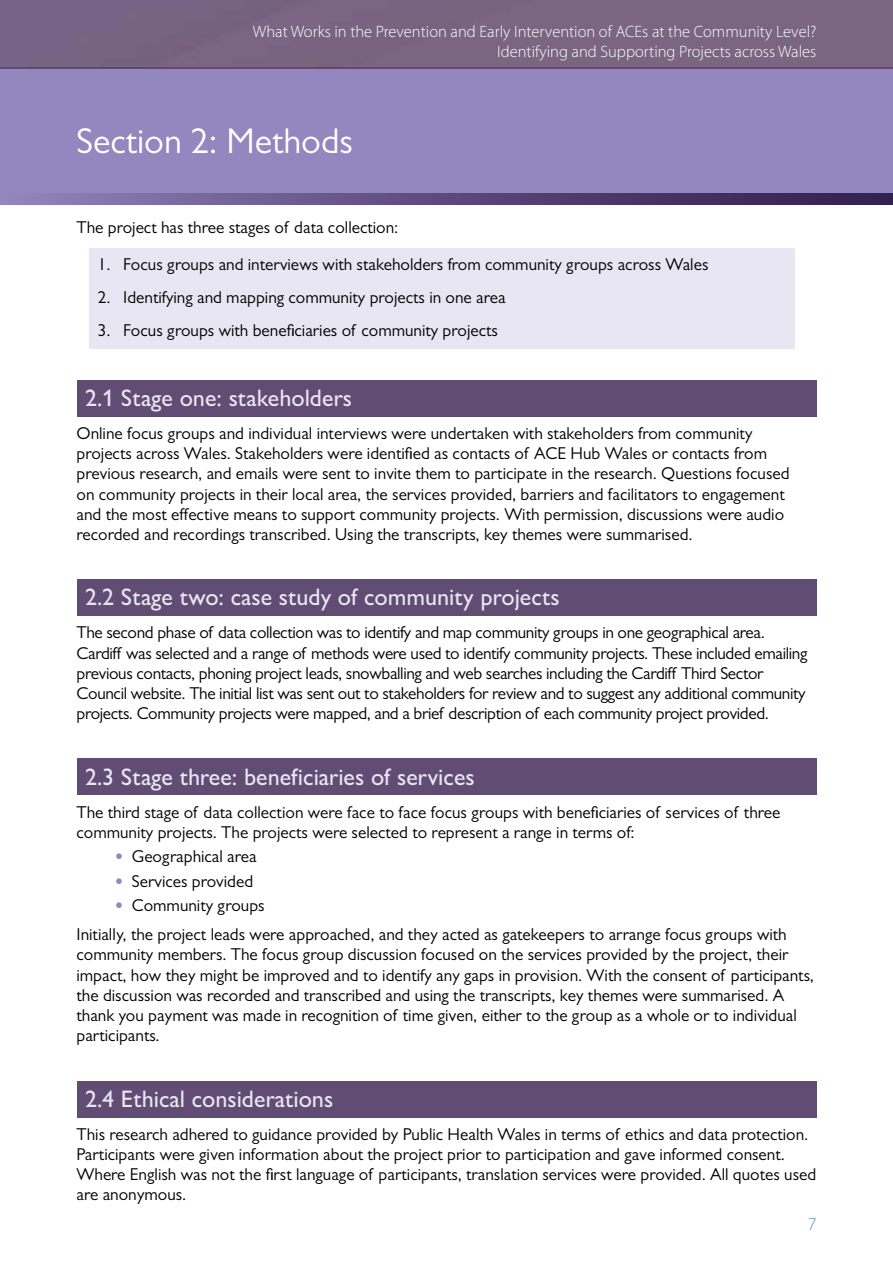
<style>
.page{position:relative;width:893px;height:1263px;background:#fff}
.page>*{position:absolute;margin:0;border:0;box-sizing:border-box;transform-origin:0 0}
.t1{font:36px "Gill Sans";color:#fff}
.t2{font:500 24px "Gill Sans Nova";color:#e9e6f4}
.t3{font:300 18px "Myriad Pro";color:#5095a5}
.t4{font:17.25px/20.2px "Gill Sans";color:#000}
.t5{font:17.25px/20.2px "Gill Sans";letter-spacing:-.02em;color:#000}
.t6{font:300 16.5px/19.8px "Myriad Pro";color:#fff;text-align:right}
.s1{font-weight:700;color:#9486be}
</style>
<div class="page">
<div style="left:0;top:68px;width:893px;height:127px;background:#9486be"></div>
<svg style="left:0;top:193px;width:893px;height:12px"></svg>
<div style="left:0;top:0;width:893px;height:68px;background:#7a6681"></div>
<div style="left:89px;top:248px;width:706px;height:35px;background:#e9e6f4"></div>
<div style="left:89px;top:281px;width:706px;height:35px;background:#e9e6f4"></div>
<div style="left:89px;top:314px;width:706px;height:35px;background:#e9e6f4"></div>
<div style="left:77px;top:380px;width:739px;height:36px;background:#614c74"></div>
<div style="left:77px;top:579px;width:739px;height:37px;background:#614c74"></div>
<div style="left:77px;top:759px;width:739px;height:36px;background:#614c74"></div>
<div style="left:77px;top:1081px;width:739px;height:36px;background:#614c74"></div>
<p class="t6" style="left:253px;top:21px;width:565px">What Works in the Prevention and Early Intervention of ACEs at the Community Level?<br>Identifying and Supporting Projects across Wales</p>
<h1 class="t1" style="left:77px;top:120px;width:278px">Section 2: Methods</h1>
<p class="t4" style="left:77px;top:217px;width:323px">The project has three stages of data collection:</p>
<p class="t4" style="left:98px;top:254px;width:612px">1. Focus groups and interviews with stakeholders from community groups across Wales</p>
<p class="t4" style="left:98px;top:287px;width:409px">2. Identifying and mapping community projects in one area</p>
<p class="t4" style="left:98px;top:320px;width:402px">3. Focus groups with beneficiaries of community projects</p>
<h2 class="t2" style="left:85px;top:383px;width:269px">2.1 Stage one: stakeholders</h2>
<p class="t4" style="left:77px;top:423px;width:715px">Online focus groups and individual interviews were undertaken with stakeholders from community projects across Wales. Stakeholders were identified as contacts of ACE Hub Wales or contacts from previous research, and emails were sent to invite them to participate in the research. Questions focused on community projects in their local area, the services provided, barriers and facilitators to engagement and the most effective means to support community projects. With permission, discussions were audio recorded and recordings transcribed. Using the transcripts, key themes were summarised.</p>
<h2 class="t2" style="left:85px;top:582px;width:476px">2.2 Stage two: case study of community projects</h2>
<p class="t5" style="left:77px;top:622px;width:732px">The second phase of data collection was to identify and map community groups in one geographical area.<br>Cardiff was selected and a range of methods were used to identify community projects. These included emailing previous contacts, phoning project leads, snowballing and web searches including the Cardiff Third Sector Council website. The initial list was sent out to stakeholders for review and to suggest any additional community projects. Community projects were mapped, and a brief description of each community project provided.</p>
<h2 class="t2" style="left:85px;top:762px;width:391px">2.3 Stage three: beneficiaries of services</h2>
<p class="t4" style="left:77px;top:802px;width:705px">The third stage of data collection were face to face focus groups with beneficiaries of services of three community projects. The projects were selected to represent a range in terms of:</p>
<p class="t4" style="left:115px;top:846px;width:144px"><span class="s1">•</span> Geographical area</p>
<p class="t4" style="left:115px;top:871px;width:140px"><span class="s1">•</span> Services provided</p>
<p class="t4" style="left:77px;top:891px;width:712px;line-height:28.8px;text-indent:38px"><span class="s1">•</span> Community groups<br>Initially, the project leads were approached, and they acted as gatekeepers to arrange focus groups with</p>
<p class="t4" style="left:77px;top:944px;width:739px">community members. The focus group discussion focused on the services provided by the project, their impact, how they might be improved and to identify any gaps in provision. With the consent of participants, the discussion was recorded and transcribed and using the transcripts, key themes were summarised. A thank you payment was made in recognition of time given, either to the group as a whole or to individual participants.</p>
<h2 class="t2" style="left:85px;top:1084px;width:250px">2.4 Ethical considerations</h2>
<p class="t4" style="left:77px;top:1124px;width:741px">This research adhered to guidance provided by Public Health Wales in terms of ethics and data protection.<br>Participants were given information about the project prior to participation and gave informed consent.<br>Where English was not the first language of participants, translation services were provided. All quotes used are anonymous.</p>
<p class="t3" style="left:808px;top:1213px;width:10px">7</p>
</div>
